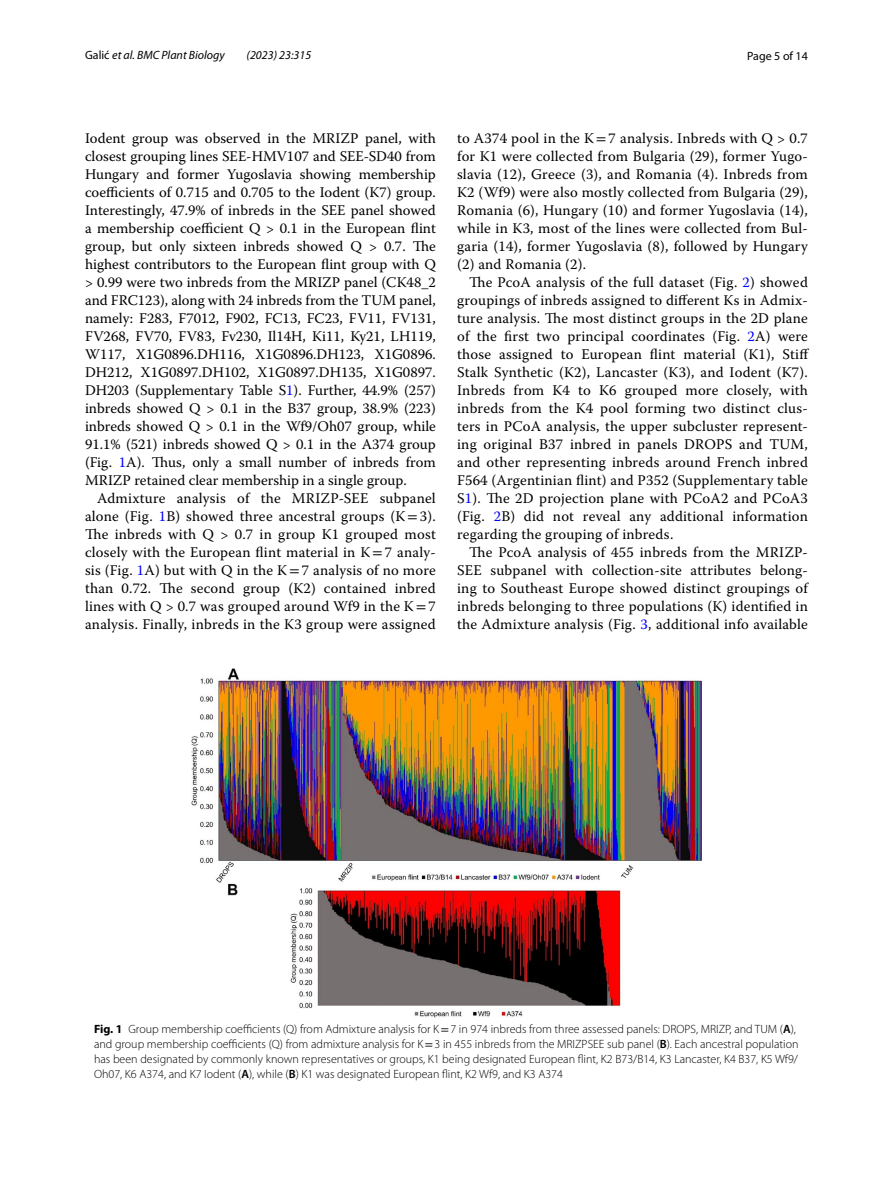
<style>
.page{position:relative;width:893px;height:1187px;background:#fff}
.page>*{position:absolute;margin:0;border:0;box-sizing:border-box;transform-origin:0 0}
.t1{font:14.7px/18px "Warnock Pro";letter-spacing:.015em;color:#000;text-align:justify}
.t2{font:300 12px/15px "Myriad Pro";color:#000}
.t3{font:italic 12px "Myriad Pro";color:#000}
.t4{font:12px "Myriad Pro";color:#000}
.s1{font-style:normal}
.s2{color:#00f}
.s3{font-family:"STIX"}
.s4{font-weight:700}
.s5{font-family:"STIX";font-weight:400}
.s6{font-weight:600}
</style>
<div class="page">
<img style="left:191px;top:668px;width:511px;height:349px">
<p class="t3" style="left:85px;top:48px;width:141px"><span class="s1">Galić</span> et al. BMC Plant Biology</p>
<p class="t3" style="left:247px;top:48px;width:66px">(2023) 23:315</p>
<p class="t4" style="left:747px;top:48px;width:62px">Page 5 of 14</p>
<p class="t1" style="left:85px;top:128px;width:352px">Iodent group was observed in the MRIZP panel, with closest grouping lines SEE-HMV107 and SEE-SD40 from Hungary and former Yugoslavia showing membership coefficients of 0.715 and 0.705 to the Iodent (K7) group.<br>Interestingly, 47.9% of inbreds in the SEE panel showed a membership coefficient Q &gt; 0.1 in the European flint group, but only sixteen inbreds showed Q &gt; 0.7. The highest contributors to the European flint group with Q &gt; 0.99 were two inbreds from the MRIZP panel (CK48_2 and FRC123), along with 24 inbreds from the TUM panel, namely: F283, F7012, F902, FC13, FC23, FV11, FV131, FV268, FV70, FV83, Fv230, Il14H, Ki11, Ky21, LH119, W117, X1G0896.DH116, X1G0896.DH123, X1G0896.<br>DH212, X1G0897.DH102, X1G0897.DH135, X1G0897.<br>DH203 (Supplementary Table S<span class="s2">1</span>). Further, 44.9% (257) inbreds showed Q &gt; 0.1 in the B37 group, 38.9% (223) inbreds showed Q &gt; 0.1 in the Wf9/Oh07 group, while 91.1% (521) inbreds showed Q &gt; 0.1 in the A374 group (Fig. <span class="s2">1</span>A). Thus, only a small number of inbreds from MRIZP retained clear membership in a single group.</p>
<p class="t1" style="left:85px;top:488px;width:352px;text-indent:12px">Admixture analysis of the MRIZP-SEE subpanel alone (Fig. <span class="s2">1</span>B) showed three ancestral groups (K<span class="s3">=</span>3).<br>The inbreds with Q &gt; 0.7 in group K1 grouped most closely with the European flint material in K<span class="s3">=</span>7 analy&shy;sis (Fig. <span class="s2">1</span>A) but with Q in the K<span class="s3">=</span>7 analysis of no more than 0.72. The second group (K2) contained inbred lines with Q &gt; 0.7 was grouped around Wf9 in the K<span class="s3">=</span>7 analysis. Finally, inbreds in the K3 group were assigned</p>
<p class="t1" style="left:457px;top:129px;width:352px">to A374 pool in the K<span class="s3">=</span>7 analysis. Inbreds with Q &gt; 0.7 for K1 were collected from Bulgaria (29), former Yugo&shy;slavia (12), Greece (3), and Romania (4). Inbreds from K2 (Wf9) were also mostly collected from Bulgaria (29), Romania (6), Hungary (10) and former Yugoslavia (14), while in K3, most of the lines were collected from Bul&shy;garia (14), former Yugoslavia (8), followed by Hungary (2) and Romania (2).</p>
<p class="t1" style="left:457px;top:273px;width:353px;text-indent:12px">The PcoA analysis of the full dataset (Fig. <span class="s2">2</span>) showed groupings of inbreds assigned to different Ks in Admix&shy;ture analysis. The most distinct groups in the 2D plane of the first two principal coordinates (Fig. <span class="s2">2</span>A) were those assigned to European flint material (K1), Stiff Stalk Synthetic (K2), Lancaster (K3), and Iodent (K7).<br>Inbreds from K4 to K6 grouped more closely, with inbreds from the K4 pool forming two distinct clus&shy;ters in PCoA analysis, the upper subcluster represent&shy;ing original B37 inbred in panels DROPS and TUM, and other representing inbreds around French inbred F564 (Argentinian flint) and P352 (Supplementary table S<span class="s2">1</span>). The 2D projection plane with PCoA2 and PCoA3 (Fig. <span class="s2">2</span>B) did not reveal any additional information regarding the grouping of inbreds.</p>
<p class="t1" style="left:457px;top:542px;width:352px;text-indent:12px">The PcoA analysis of 455 inbreds from the MRIZP-SEE subpanel with collection-site attributes belong&shy;ing to Southeast Europe showed distinct groupings of inbreds belonging to three populations (K) identified in the Admixture analysis (Fig. <span class="s2">3</span>, additional info available</p>
<p class="t2" style="left:94px;top:1021px;width:706px"><span class="s4">Fig. 1</span> Group membership coefficients (Q) from Admixture analysis for K<span class="s5">=</span>7 in 974 inbreds from three assessed panels: DROPS, MRIZP, and TUM (<span class="s6">A</span>), and group membership coefficients (Q) from admixture analysis for K<span class="s5">=</span>3 in 455 inbreds from the MRIZPSEE sub panel (<span class="s6">B</span>). Each ancestral population has been designated by commonly known representatives or groups, K1 being designated European flint, K2 B73/B14, K3 Lancaster, K4 B37, K5 Wf9/ Oh07, K6 A374, and K7 Iodent (<span class="s6">A</span>), while (<span class="s6">B</span>) K1 was designated European flint, K2 Wf9, and K3 A374</p>
</div>
